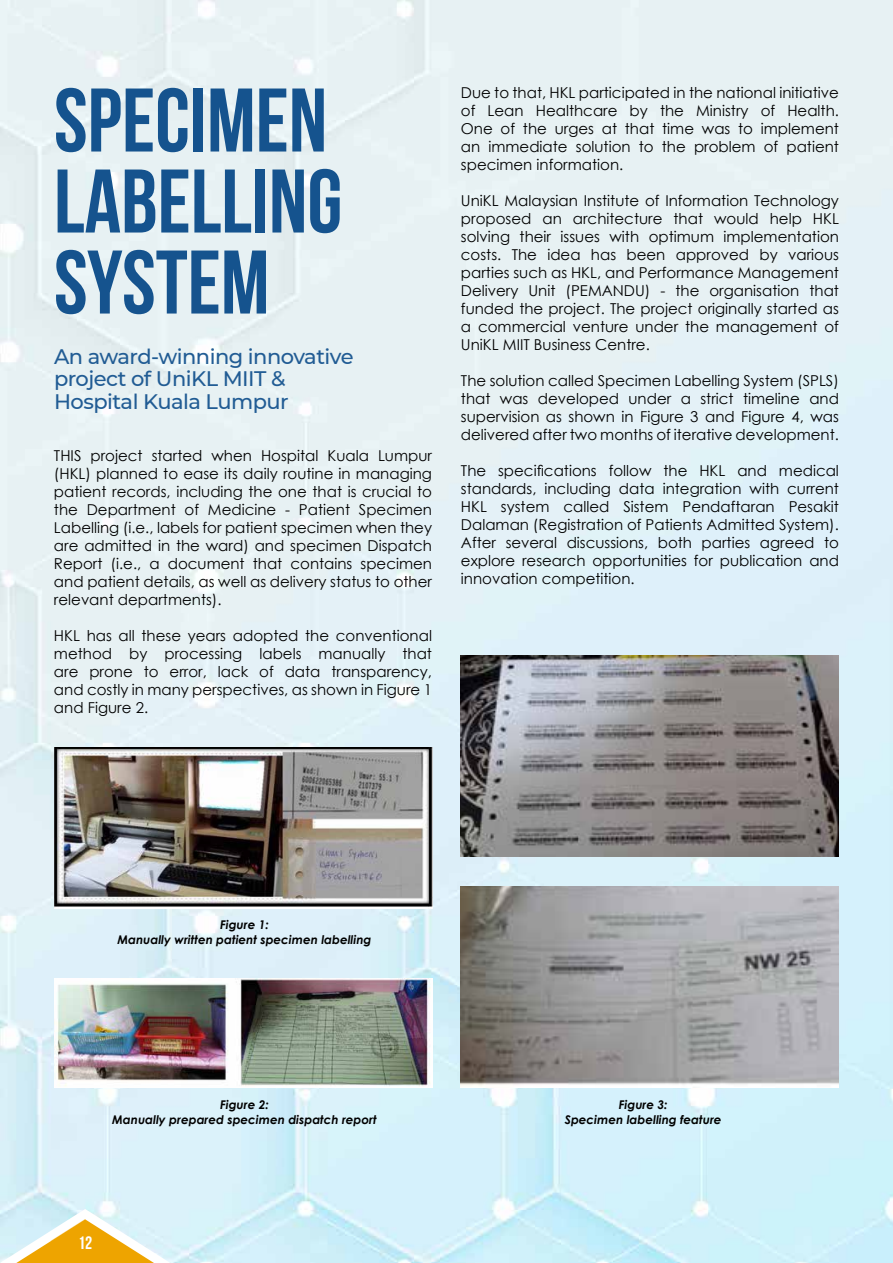
<style>
.page{position:relative;width:893px;height:1263px;background:#fff}
.page>*{position:absolute;margin:0;border:0;box-sizing:border-box;transform-origin:0 0}
.t1{font:700 90px/81px "Bebas Neue";color:#15538e}
.t2{font:500 21px/22.5px "Montserrat";letter-spacing:-.025em;color:#215c94}
.t3{font:700 18px "Bebas Neue";color:#fff}
.t4{font:15px/18px "Century Gothic";color:#000;text-align:justify}
.t5{font:italic 700 12px/15px "Century Gothic";color:#000;text-align:center}
</style>
<div class="page">
<img style="left:0;top:0;width:893px;height:1263px">
<svg style="left:0;top:1209px;width:170px;height:54px"></svg>
<img style="left:54px;top:747px;width:378px;height:161px">
<img style="left:461px;top:656px;width:378px;height:201px">
<img style="left:461px;top:887px;width:378px;height:201px">
<img style="left:54px;top:978px;width:378px;height:109px">
<h1 class="t1" style="left:54px;top:79px;width:290px">SPECIMEN<br>LABELLING<br>SYSTEM</h1>
<h2 class="t2" style="left:54px;top:344px;width:301px">An award-winning innovative project of UniKL MIIT &amp;<br>Hospital Kuala Lumpur</h2>
<p class="t4" style="left:54px;top:447px;width:380px">THIS project started when Hospital Kuala Lumpur (HKL) planned to ease its daily routine in managing patient records, including the one that is crucial to the Department of Medicine - Patient Specimen Labelling (i.e., labels for patient specimen when they are admitted in the ward) and specimen Dispatch Report (i.e., a document that contains specimen and patient details, as well as delivery status to other relevant departments).</p>
<p class="t4" style="left:54px;top:627px;width:380px">HKL has all these years adopted the conventional method by processing labels manually that are prone to error, lack of data transparency, and costly in many perspectives, as shown in Figure 1 and Figure 2.</p>
<p class="t4" style="left:461px;top:84px;width:380px">Due to that, HKL participated in the national initiative of Lean Healthcare by the Ministry of Health.<br>One of the urges at that time was to implement an immediate solution to the problem of patient specimen information.</p>
<p class="t4" style="left:461px;top:192px;width:380px">UniKL Malaysian Institute of Information Technology proposed an architecture that would help HKL solving their issues with optimum implementation costs. The idea has been approved by various parties such as HKL, and Performance Management Delivery Unit (PEMANDU) - the organisation that funded the project. The project originally started as a commercial venture under the management of UniKL MIIT Business Centre.</p>
<p class="t4" style="left:461px;top:372px;width:380px">The solution called Specimen Labelling System (SPLS) that was developed under a strict timeline and supervision as shown in Figure 3 and Figure 4, was delivered after two months of iterative development.</p>
<p class="t4" style="left:461px;top:462px;width:380px">The specifications follow the HKL and medical standards, including data integration with current HKL system called Sistem Pendaftaran Pesakit Dalaman (Registration of Patients Admitted System).<br>After several discussions, both parties agreed to explore research opportunities for publication and innovation competition.</p>
<p class="t5" style="left:117px;top:916px;width:256px">Figure 1:<br>Manually written patient specimen labelling</p>
<p class="t5" style="left:112px;top:1097px;width:266px">Figure 2:<br>Manually prepared specimen dispatch report</p>
<p class="t5" style="left:565px;top:1097px;width:158px">Figure 3:<br>Specimen labelling feature</p>
<p class="t3" style="left:78px;top:1233px;width:16px">12</p>
</div>
